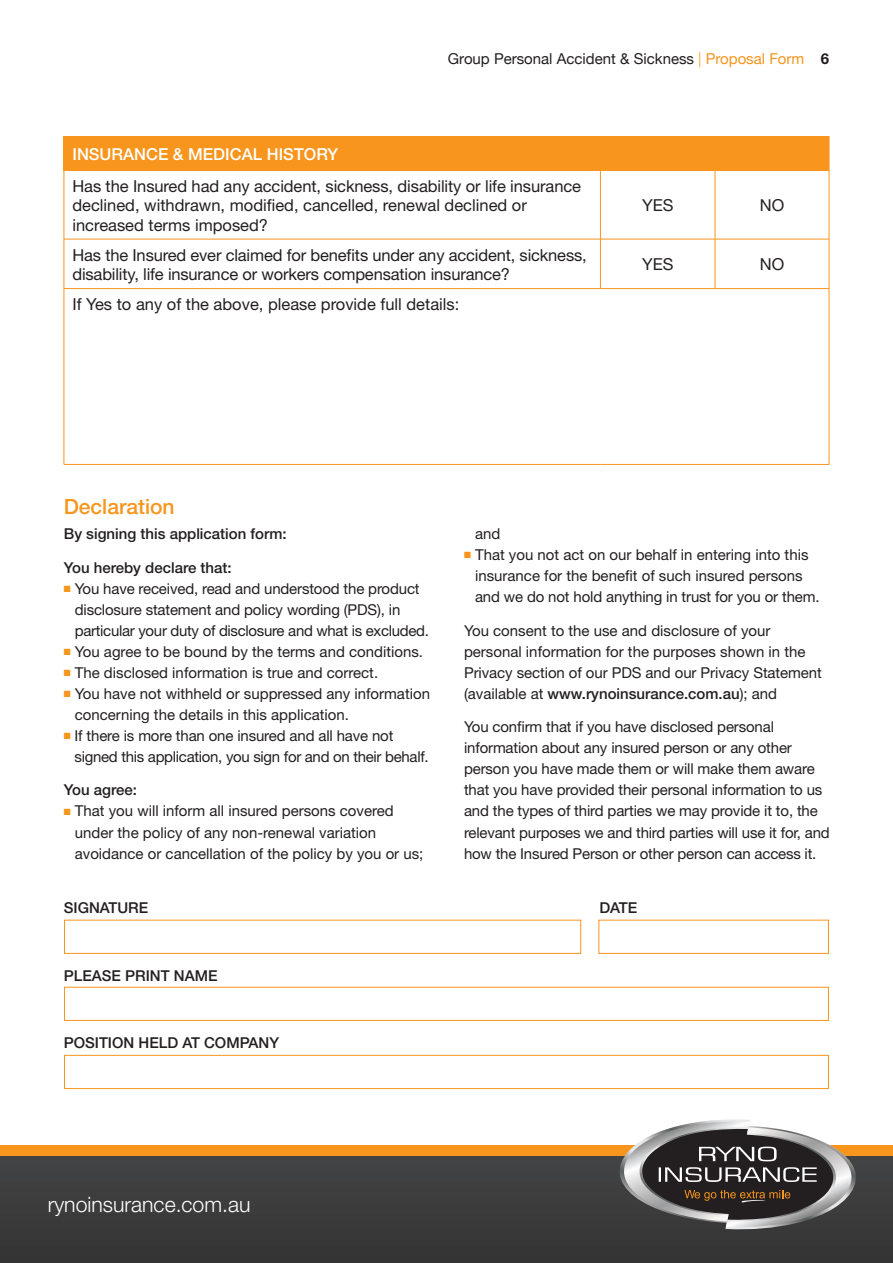
<style>
.page{position:relative;width:893px;height:1263px;background:#fff}
.page>*{position:absolute;margin:0;border:0;box-sizing:border-box;transform-origin:0 0}
.t1{font:300 21.3px "Helvetica Neue";color:#fff}
.t2{font:500 21px "Helvetica Neue";color:#f7951d}
.Table_copy{font:16.5px/19.5px "Helvetica Neue";letter-spacing:-.005em;color:#231f20}
.Table_header{font:500 16.5px "Helvetica Neue";color:#fff}
.Body_copy{font:15px/21px "Helvetica Neue";letter-spacing:-.01em;color:#231f20}
.Body_copy-2{font:500 15px "Helvetica Neue";color:#231f20}
.t3{font:15px "Helvetica Neue";color:#231f20}
.s1{font-weight:300;color:#f7951d}
.s2{color:#f7951d}
.s3{font-weight:700}
.s4{font-weight:500}
</style>
<div class="page">
<div style="left:0;top:1145px;width:893px;height:35px;background:#f7951d"></div>
<div style="left:0;top:1156px;width:893px;height:107px;background:#3b3a3b"></div>
<img style="left:707px;top:1119px;width:43px;height:104px">
<img style="left:619px;top:1121px;width:131px;height:100px">
<img style="left:726px;top:1127px;width:130px;height:103px">
<svg style="left:684px;top:1190px;width:106px;height:13px"></svg>
<div style="left:64px;top:136px;width:765px;height:34px;background:#f7951d"></div>
<hr style="left:64px;top:170px;width:1px;height:69px;background:#f7951d">
<hr style="left:64px;top:239px;width:1px;height:49px;background:#f7951d">
<hr style="left:64px;top:289px;width:1px;height:175px;background:#f7951d">
<hr style="left:829px;top:136px;width:1px;height:34px;background:#f7951d">
<hr style="left:600px;top:170px;width:1px;height:69px;background:#f7951d">
<hr style="left:715px;top:170px;width:1px;height:69px;background:#f7951d">
<hr style="left:829px;top:170px;width:1px;height:69px;background:#f7951d">
<hr style="left:600px;top:239px;width:1px;height:49px;background:#f7951d">
<hr style="left:715px;top:239px;width:1px;height:49px;background:#f7951d">
<hr style="left:829px;top:239px;width:1px;height:49px;background:#f7951d">
<hr style="left:829px;top:289px;width:1px;height:175px;background:#f7951d">
<hr style="left:64px;top:288px;width:536px;height:1px;background:#f7951d">
<hr style="left:600px;top:288px;width:115px;height:1px;background:#f7951d">
<hr style="left:715px;top:288px;width:114px;height:1px;background:#f7951d">
<hr style="left:64px;top:464px;width:536px;height:1px;background:#f7951d">
<hr style="left:600px;top:464px;width:115px;height:1px;background:#f7951d">
<hr style="left:715px;top:464px;width:114px;height:1px;background:#f7951d">
<hr style="left:64px;top:239px;width:536px;height:1px;background:#f7951d">
<hr style="left:600px;top:239px;width:115px;height:1px;background:#f7951d">
<hr style="left:715px;top:239px;width:114px;height:1px;background:#f7951d">
<div style="left:64px;top:1055px;width:765px;height:34px;border:1px solid #f7951d"></div>
<p class="t3" style="left:448px;top:48px;width:383px">Group Personal Accident &amp; Sickness <span class="s1">|</span> <span class="s2">Proposal Form</span> <span class="s3">6</span></p>
<p class="Table_header" style="left:72px;top:144px;width:267px">INSURANCE &amp; MEDICAL HISTORY</p>
<p class="Table_copy" style="left:72px;top:176px;width:510px">Has the Insured had any accident, sickness, disability or life insurance declined, withdrawn, modified, cancelled, renewal declined or increased terms imposed?</p>
<p class="Table_copy" style="left:642px;top:195px;width:33px">YES</p>
<p class="Table_copy" style="left:760px;top:195px;width:26px">NO</p>
<p class="Table_copy" style="left:72px;top:245px;width:516px">Has the Insured ever claimed for benefits under any accident, sickness, disability, life insurance or workers compensation insurance?</p>
<p class="Table_copy" style="left:642px;top:254px;width:33px">YES</p>
<p class="Table_copy" style="left:760px;top:254px;width:26px">NO</p>
<p class="Table_copy" style="left:72px;top:294px;width:388px">If Yes to any of the above, please provide full details:</p>
<h3 class="t2" style="left:64px;top:494px;width:112px">Declaration</h3>
<p class="Body_copy-2" style="left:64px;top:525px;width:224px">By signing this application form:</p>
<p class="Body_copy-2" style="left:64px;top:558px;width:169px">You hereby declare that:</p>
<p class="Body_copy" style="left:75px;top:578px;width:356px;text-indent:-11px"><span class="s2">■</span> You have received, read and understood the product disclosure statement and policy wording (PDS), in particular your duty of disclosure and what is excluded.</p>
<p class="Body_copy" style="left:64px;top:641px;width:361px"><span class="s2">■</span> You agree to be bound by the terms and conditions.</p>
<p class="Body_copy" style="left:64px;top:662px;width:316px"><span class="s2">■</span> The disclosed information is true and correct.</p>
<p class="Body_copy" style="left:75px;top:683px;width:357px;text-indent:-11px"><span class="s2">■</span> You have not withheld or suppressed any information concerning the details in this application.</p>
<p class="Body_copy" style="left:75px;top:725px;width:356px;text-indent:-11px"><span class="s2">■</span> If there is more than one insured and all have not signed this application, you sign for and on their behalf.</p>
<p class="Body_copy-2" style="left:64px;top:781px;width:75px">You agree:</p>
<p class="Body_copy" style="left:75px;top:800px;width:350px;text-indent:-11px"><span class="s2">■</span> That you will inform all insured persons covered under the policy of any non-renewal variation avoidance or cancellation of the policy by you or us;</p>
<p class="Body_copy" style="left:475px;top:523px;width:27px">and</p>
<p class="Body_copy" style="left:475px;top:544px;width:346px;text-indent:-11px"><span class="s2">■</span> That you not act on our behalf in entering into this insurance for the benefit of such insured persons and we do not hold anything in trust for you or them.</p>
<p class="Body_copy" style="left:464px;top:620px;width:359px">You consent to the use and disclosure of your personal information for the purposes shown in the Privacy section of our PDS and our Privacy Statement (available at <span class="s4">www.rynoinsurance.com.au</span>); and</p>
<p class="Body_copy" style="left:464px;top:716px;width:367px">You confirm that if you have disclosed personal information about any insured person or any other person you have made them or will make them aware that you have provided their personal information to us and the types of third parties we may provide it to, the relevant purposes we and third parties will use it for, and how the Insured Person or other person can access it.</p>
<p class="Body_copy-2" style="left:64px;top:899px;width:86px">SIGNATURE</p>
<p class="Body_copy-2" style="left:599px;top:899px;width:39px">DATE</p>
<p class="Body_copy-2" style="left:64px;top:966px;width:155px">PLEASE PRINT NAME</p>
<p class="Body_copy-2" style="left:64px;top:1034px;width:217px">POSITION HELD AT COMPANY</p>
<h1 class="t1" style="left:48px;top:1191px;width:204px">rynoinsurance.com.au</h1>
</div>
